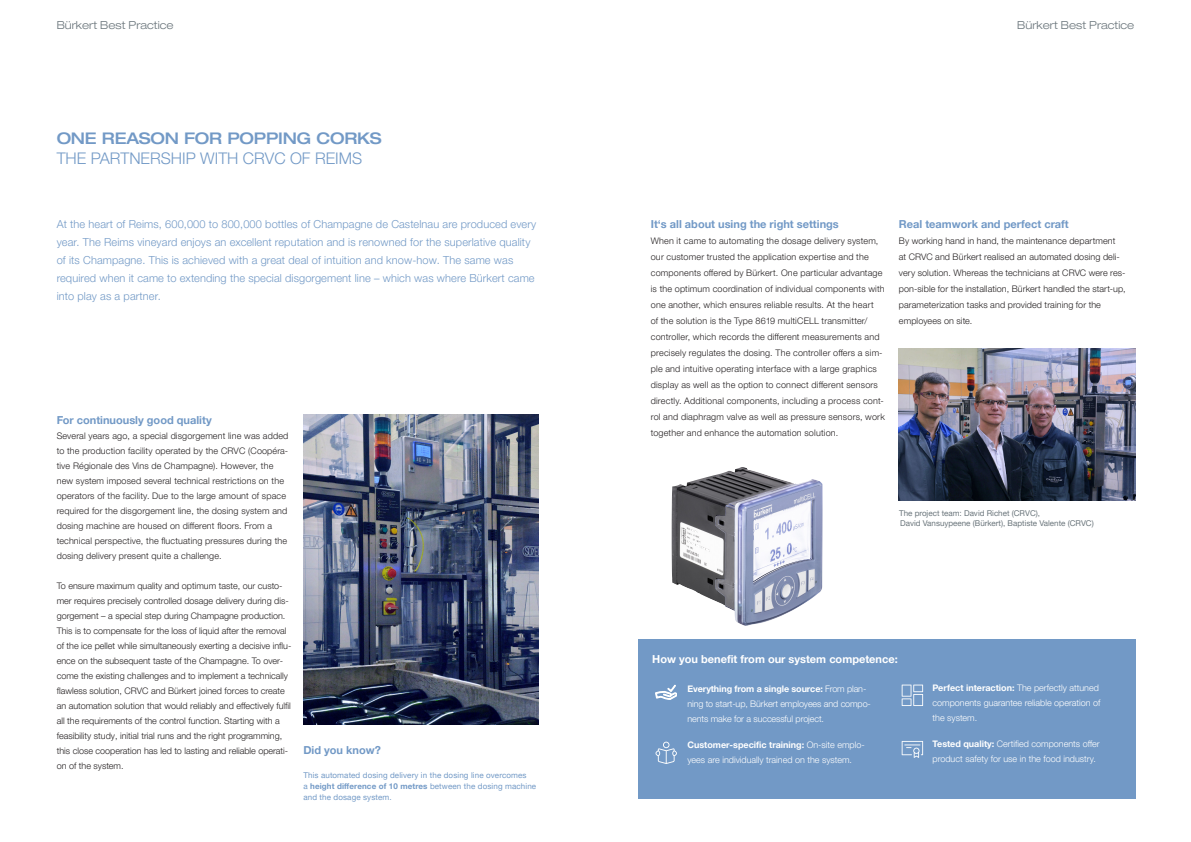
<style>
.page{position:relative;width:1191px;height:842px;background:#fff}
.page>*{position:absolute;margin:0;border:0;box-sizing:border-box;transform-origin:0 0}
.t1{font:300 16px "Helvetica Neue LTW1 G";color:#7299c6}
.t2{font:500 expanded 16px "Helvetica Neue LTW1 G";letter-spacing:-.015em;color:#7299c6}
.t3{font:300 11px/18px "Helvetica Neue LTW1 G";letter-spacing:.01em;color:#7299c6}
.Adresse_Cover_Light{font:700 11px "Helvetica Neue LTW1 G";color:#7299c6}
.t4{font:300 expanded 11px "Helvetica Neue LTW1 G";color:#6a757b}
.Adresse_Cover_Light-2{font:700 11px "Helvetica Neue LTW1 G";color:#fff}
.Fließtext_Kasten_Abb{font:300 9px/15px "Helvetica Neue LTW1 G";letter-spacing:.015em;color:#231f20}
.Adresse_Cover_Light-3{font:300 9px/15px "Helvetica Neue LTW1 G";color:#fff}
.Adresse_Cover_Light-4{font:8px/11px "Helvetica Neue LTW1 G";letter-spacing:.015em;color:#7299c6}
.t5{font:8px "Helvetica Neue LTW1 G";color:#6a757b}
.s1{font-weight:700}
</style>
<div class="page">
<div style="left:638px;top:639px;width:497px;height:160px;background:#7299c6"></div>
<svg style="left:655px;top:685px;width:22px;height:14px"></svg>
<svg style="left:655px;top:742px;width:22px;height:22px"></svg>
<svg style="left:901px;top:685px;width:22px;height:21px"></svg>
<svg style="left:901px;top:741px;width:22px;height:17px"></svg>
<img style="left:671px;top:467px;width:152px;height:159px">
<img style="left:303px;top:415px;width:236px;height:309px">
<img style="left:899px;top:349px;width:236px;height:151px">
<p class="t4" style="left:57px;top:18px;width:118px">Bürkert Best Practice</p>
<p class="t4" style="left:1017px;top:18px;width:118px">Bürkert Best Practice</p>
<p class="t2" style="left:57px;top:128px;width:326px">ONE REASON FOR POPPING CORKS</p>
<p class="t1" style="left:57px;top:148px;width:307px">THE PARTNERSHIP WITH CRVC OF REIMS</p>
<p class="t3" style="left:57px;top:215px;width:481px">At the heart of Reims, 600,000 to 800,000 bottles of Champagne de Castelnau are produced every year. The Reims vineyard enjoys an excellent reputation and is renowned for the superlative quality of its Champagne. This is achieved with a great deal of intuition and know-how. The same was</p>
<p class="t3" style="left:57px;top:269px;width:479px">required when it came to extending the special disgorgement line – which was where Bürkert came into play as a partner.</p>
<p class="Adresse_Cover_Light" style="left:57px;top:414px;width:156px">For continuously good quality</p>
<p class="Fließtext_Kasten_Abb" style="left:57px;top:429px;width:233px">Several years ago, a special disgorgement line was added to the production facility operated by the CRVC (Coopéra&shy;tive Régionale des Vins de Champagne). However, the new system imposed several technical restrictions on the operators of the facility. Due to the large amount of space required for the disgorgement line, the dosing system and dosing machine are housed on different floors. From a technical perspective, the fluctuating pressures during the dosing delivery present quite a challenge.</p>
<p class="Fließtext_Kasten_Abb" style="left:57px;top:579px;width:236px">To ensure maximum quality and optimum taste, our custo&shy;mer requires precisely controlled dosage delivery during dis&shy;gorgement – a special step during Champagne production.<br>This is to compensate for the loss of liquid after the removal of the ice pellet while simultaneously exerting a decisive influ&shy;ence on the subsequent taste of the Champagne. To over&shy;come the existing challenges and to implement a technically flawless solution, CRVC and Bürkert joined forces to create</p>
<p class="Fließtext_Kasten_Abb" style="left:57px;top:699px;width:236px">an automation solution that would reliably and effectively fulfil all the requirements of the control function. Starting with a feasibility study, initial trial runs and the right programming, this close cooperation has led to lasting and reliable operati&shy;on of the system.</p>
<p class="Adresse_Cover_Light" style="left:303px;top:743px;width:79px">Did you know?</p>
<p class="Adresse_Cover_Light-4" style="left:303px;top:769px;width:225px">This automated dosing delivery in the dosing line overcomes</p>
<p class="Adresse_Cover_Light-4" style="left:303px;top:780px;width:234px">a <span class="s1">height difference of 10 metres</span> between the dosing machine and the dosage system.</p>
<p class="Adresse_Cover_Light" style="left:651px;top:217px;width:189px">It‘s all about using the right settings</p>
<p class="Fließtext_Kasten_Abb" style="left:651px;top:233px;width:235px;line-height:16px">When it came to automating the dosage delivery system, our customer trusted the application expertise and the components offered by Bürkert. One particular advantage is the optimum coordination of individual components with one another, which ensures reliable results. At the heart<br>of the solution is the Type 8619 multiCELL transmitter/ controller, which records the different measurements and precisely regulates the dosing. The controller offers a sim&shy;ple and intuitive operating interface with a large graphics display as well as the option to connect different sensors directly. Additional components, including a process cont&shy;rol and diaphragm valve as well as pressure sensors, work together and enhance the automation solution.</p>
<p class="Adresse_Cover_Light" style="left:899px;top:217px;width:171px">Real teamwork and perfect craft</p>
<p class="Fließtext_Kasten_Abb" style="left:899px;top:233px;width:218px">By working hand in hand, the maintenance department</p>
<p class="Fließtext_Kasten_Abb" style="left:899px;top:249px;width:228px;line-height:16px">at CRVC and Bürkert realised an automated dosing deli&shy;very solution. Whereas the technicians at CRVC were res&shy;pon-sible for the installation, Bürkert handled the start-up, parameterization tasks and provided training for the</p>
<p class="Fließtext_Kasten_Abb" style="left:899px;top:313px;width:75px">employees on site.</p>
<p class="t5" style="left:899px;top:508px;width:142px">The project team: David Richet (CRVC),</p>
<p class="t5" style="left:900px;top:518px;width:195px">David Vansuypeene (Bürkert), Baptiste Valente (CRVC)</p>
<p class="Adresse_Cover_Light-2" style="left:652px;top:652px;width:247px">How you benefit from our system competence:</p>
<p class="Adresse_Cover_Light-3" style="left:687px;top:681px;width:185px"><span class="s1">Everything from a single source:</span> From plan&shy;ning to start-up, Bürkert employees and compo&shy;nents make for a successful project.</p>
<p class="Adresse_Cover_Light-3" style="left:687px;top:737px;width:179px"><span class="s1">Customer-specific training:</span> On-site emplo&shy;yees are individually trained on the system.</p>
<p class="Adresse_Cover_Light-3" style="left:932px;top:680px;width:169px"><span class="s1">Perfect interaction:</span> The perfectly attuned components guarantee reliable operation of the system.</p>
<p class="Adresse_Cover_Light-3" style="left:932px;top:737px;width:169px"><span class="s1">Tested quality:</span> Certified components offer product safety for use in the food industry.</p>
</div>
